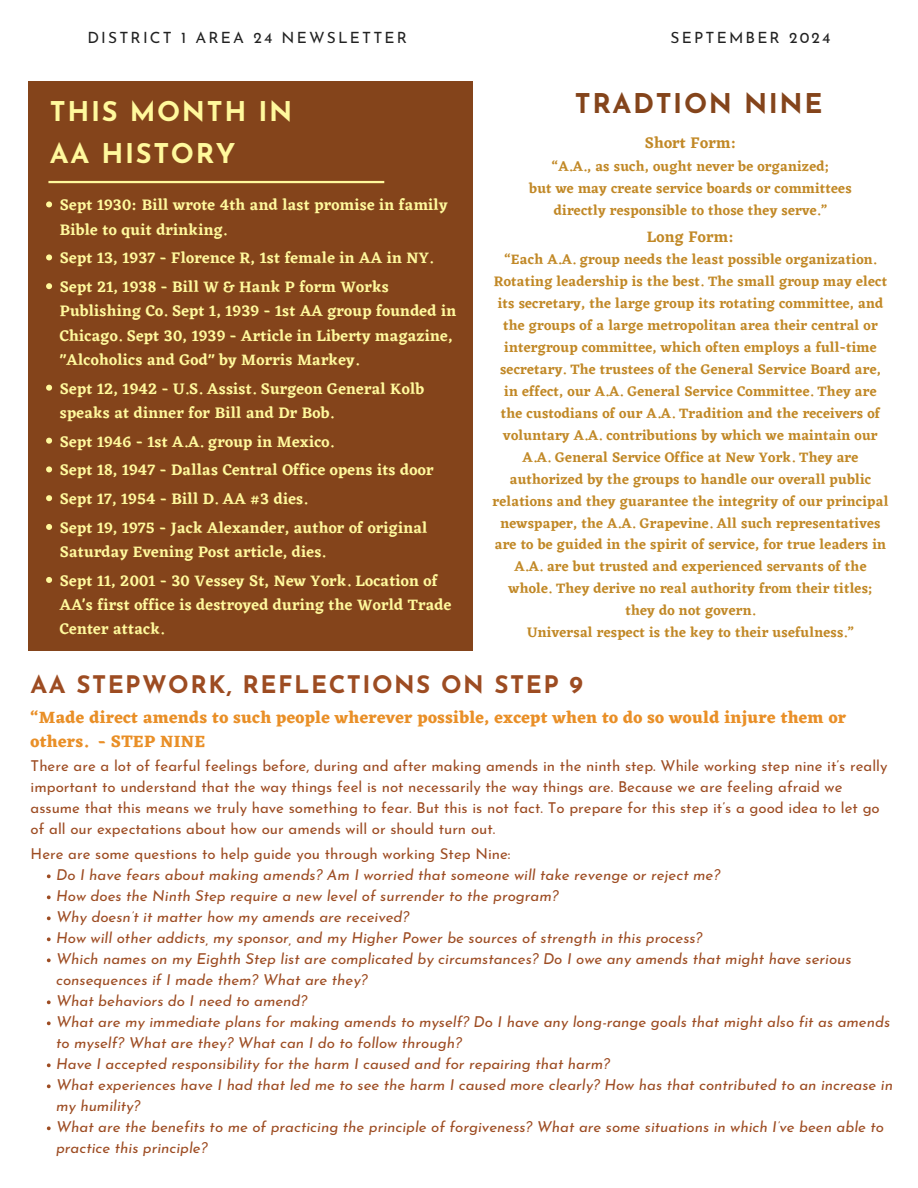
<style>
.page{position:relative;width:918px;height:1188px;background:#fff}
.page>*{position:absolute;margin:0;border:0;box-sizing:border-box;transform-origin:0 0}
.t1{font:700 27.15px/42.8px "Josefin Sans";letter-spacing:.06em;color:#fff99d}
.t2{font:700 27.15px "Josefin Sans";letter-spacing:.06em;color:#84441b}
.t3{font:700 24.15px "Josefin Sans";letter-spacing:.06em;color:#9d4c22}
.t4{font:700 16.95px/23.7px "Eczar";letter-spacing:.015em;color:#e98f27}
.t5{font:600 15.75px/24.3px "Eczar";letter-spacing:.015em;color:#fff99d}
.t6{font:600 15.75px "Eczar";letter-spacing:.015em;color:#c18826}
.t7{font:15.45px "Josefin Sans";letter-spacing:.14em;color:#222}
.t8{font:italic 15px/21px "Josefin Sans";color:#9d4c22}
.t9{font:15px/21px "Josefin Sans";color:#9d4c22}
.t10{font:600 14.25px/21.9px "Eczar";letter-spacing:.015em;color:#c18826;text-align:center}
</style>
<div class="page">
<div style="left:28px;top:82px;width:444px;height:569px;background:#84441b"></div>
<hr style="left:48px;top:181px;width:336px;height:2px;background:#fff99d">
<svg style="left:46px;top:201px;width:6px;height:6px"></svg>
<svg style="left:46px;top:254px;width:6px;height:6px"></svg>
<svg style="left:46px;top:283px;width:6px;height:6px"></svg>
<svg style="left:46px;top:385px;width:6px;height:6px"></svg>
<svg style="left:46px;top:438px;width:6px;height:6px"></svg>
<svg style="left:46px;top:466px;width:6px;height:6px"></svg>
<svg style="left:46px;top:495px;width:6px;height:6px"></svg>
<svg style="left:46px;top:524px;width:6px;height:6px"></svg>
<svg style="left:46px;top:577px;width:6px;height:6px"></svg>
<svg style="left:47px;top:874px;width:4px;height:4px"></svg>
<svg style="left:47px;top:895px;width:4px;height:4px"></svg>
<svg style="left:47px;top:916px;width:4px;height:4px"></svg>
<svg style="left:47px;top:937px;width:4px;height:4px"></svg>
<svg style="left:47px;top:958px;width:4px;height:4px"></svg>
<svg style="left:47px;top:1000px;width:4px;height:4px"></svg>
<svg style="left:47px;top:1021px;width:4px;height:4px"></svg>
<svg style="left:47px;top:1063px;width:4px;height:4px"></svg>
<svg style="left:47px;top:1084px;width:4px;height:4px"></svg>
<svg style="left:47px;top:1126px;width:4px;height:4px"></svg>
<h3 class="t7" style="left:87px;top:31px;width:321px">DISTRICT 1 AREA 24 NEWSLETTER</h3>
<h3 class="t7" style="left:671px;top:31px;width:161px">SEPTEMBER 2024</h3>
<p class="t2" style="left:575px;top:93px;width:249px">TRADTION NINE</p>
<p class="t6" style="left:645px;top:134px;width:93px">Short Form:</p>
<p class="t10" style="left:529px;top:155px;width:324px">“A.A., as such, ought never be organized;<br>but we may create service boards or committees directly responsible to those they serve.”</p>
<p class="t6" style="left:647px;top:227px;width:89px">Long Form:</p>
<p class="t10" style="left:492px;top:248px;width:398px">“Each A.A. group needs the least possible organization.<br>Rotating leadership is the best. The small group may elect its secretary, the large group its rotating committee, and the groups of a large metropolitan area their central or intergroup committee, which often employs a full-time secretary. The trustees of the General Service Board are, in effect, our A.A. General Service Committee. They are the custodians of our A.A. Tradition and the receivers of voluntary A.A. contributions by which we maintain our A.A. General Service Office at New York. They are authorized by the groups to handle our overall public relations and they guarantee the integrity of our principal newspaper, the A.A. Grapevine. All such representatives are to be guided in the spirit of service, for true leaders in A.A. are but trusted and experienced servants of the whole. They derive no real authority from their titles; they do not govern.</p>
<p class="t10" style="left:527px;top:621px;width:328px">Universal respect is the key to their usefulness.”</p>
<h1 class="t1" style="left:50px;top:93px;width:244px">THIS MONTH IN<br>AA HISTORY</h1>
<p class="t5" style="left:60px;top:193px;width:389px">Sept 1930: Bill wrote 4th and last promise in family<br>Bible to quit drinking.</p>
<p class="t5" style="left:60px;top:246px;width:375px">Sept 13, 1937 - Florence R, 1st female in AA in NY.</p>
<p class="t5" style="left:60px;top:275px;width:398px">Sept 21, 1938 - Bill W &amp; Hank P form Works Publishing Co. Sept 1, 1939 - 1st AA group founded in Chicago. Sept 30, 1939 - Article in Liberty magazine, "Alcoholics and God" by Morris Markey.</p>
<p class="t5" style="left:60px;top:376px;width:366px">Sept 12, 1942 - U.S. Assist. Surgeon General Kolb speaks at dinner for Bill and Dr Bob.</p>
<p class="t5" style="left:60px;top:429px;width:276px">Sept 1946 - 1st A.A. group in Mexico.</p>
<p class="t5" style="left:60px;top:458px;width:375px">Sept 18, 1947 - Dallas Central Office opens its door</p>
<p class="t5" style="left:60px;top:487px;width:249px">Sept 17, 1954 - Bill D. AA #3 dies.</p>
<p class="t5" style="left:60px;top:515px;width:369px">Sept 19, 1975 - Jack Alexander, author of original<br>Saturday Evening Post article, dies.</p>
<p class="t5" style="left:60px;top:568px;width:393px">Sept 11, 2001 - 30 Vessey St, New York. Location of<br>AA's first office is destroyed during the World Trade<br>Center attack.</p>
<h1 class="t3" style="left:31px;top:675px;width:554px">AA STEPWORK, REFLECTIONS ON STEP 9</h1>
<h6 class="t4" style="left:31px;top:706px;width:817px">“Made direct amends to such people wherever possible, except when to do so would injure them or others. - STEP NINE</h6>
<h6 class="t9" style="left:31px;top:757px;width:858px">There are a lot of fearful feelings before, during and after making amends in the ninth step. While working step nine it’s really important to understand that the way things feel is not necessarily the way things are. Because we are feeling afraid we assume that this means we truly have something to fear. But this is not fact. To prepare for this step it’s a good idea to let go of all our expectations about how our amends will or should turn out.</h6>
<p class="t9" style="left:31px;top:845px;width:482px">Here are some questions to help guide you through working Step Nine:</p>
<h2 class="t8" style="left:56px;top:866px;width:666px">Do I have fears about making amends? Am I worried that someone will take revenge or reject me?</h2>
<h4 class="t8" style="left:56px;top:887px;width:504px">How does the Ninth Step require a new level of surrender to the program?</h4>
<p class="t8" style="left:56px;top:908px;width:355px">Why doesn’t it matter how my amends are received?</p>
<p class="t8" style="left:56px;top:929px;width:648px">How will other addicts, my sponsor, and my Higher Power be sources of strength in this process?</p>
<p class="t8" style="left:56px;top:950px;width:797px">Which names on my Eighth Step list are complicated by circumstances? Do I owe any amends that might have serious consequences if I made them? What are they?</p>
<p class="t8" style="left:56px;top:992px;width:253px">What behaviors do I need to amend?</p>
<p class="t8" style="left:56px;top:1013px;width:836px">What are my immediate plans for making amends to myself? Do I have any long-range goals that might also fit as amends to myself? What are they? What can I do to follow through?</p>
<p class="t8" style="left:56px;top:1055px;width:555px">Have I accepted responsibility for the harm I caused and for repairing that harm?</p>
<p class="t8" style="left:56px;top:1076px;width:838px">What experiences have I had that led me to see the harm I caused more clearly? How has that contributed to an increase in my humility?</p>
<p class="t8" style="left:56px;top:1118px;width:830px">What are the benefits to me of practicing the principle of forgiveness? What are some situations in which I’ve been able to practice this principle?</p>
</div>
